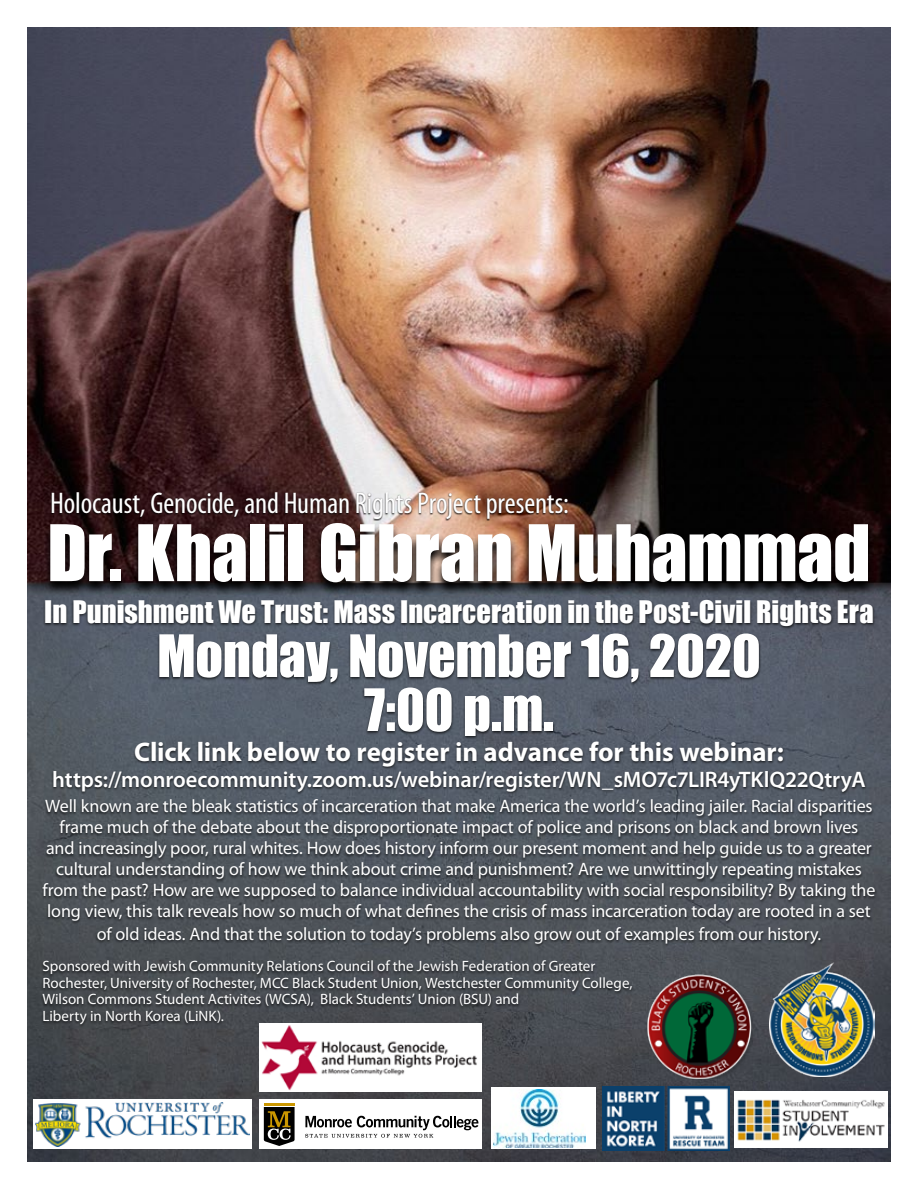
<style>
.page{position:relative;width:918px;height:1188px;background:#fff}
.page>*{position:absolute;margin:0;border:0;box-sizing:border-box;transform-origin:0 0}
.t1{font:72px "Impact";letter-spacing:-.005em;color:#fff}
.t2{font:54px/54px "Impact";letter-spacing:-.005em;color:#fff;text-align:center}
.t3{font:condensed 30px "Myriad Pro";letter-spacing:-.005em;color:#fff}
.t4{font:28.5px "Impact";color:#fff}
.t5{font:700 27px "Myriad Pro";letter-spacing:-.005em;color:#fff}
.t6{font:600 22.5px "Myriad Pro";letter-spacing:-.005em;color:#fff}
.t7{font:18px/21.3px "Myriad Pro";letter-spacing:-.01em;color:#fff;text-align:center}
.t8{font:15px/16.5px "Myriad Pro";color:#fff}
</style>
<div class="page">
<img style="left:27px;top:27px;width:864px;height:1135px">
<div style="left:40px;top:600px;width:837px;height:428px;background:#000;opacity:.7"></div>
<svg style="left:43px;top:523px;width:833px;height:74px"></svg>
<div style="left:491px;top:1088px;width:105px;height:61px;background:#fff"></div>
<img style="left:493px;top:1090px;width:92px;height:58px">
<img style="left:602px;top:1087px;width:128px;height:63px">
<img style="left:734px;top:1092px;width:153px;height:56px">
<div style="left:33px;top:1099px;width:219px;height:50px;background:#fff"></div>
<img style="left:36px;top:1102px;width:213px;height:44px">
<div style="left:260px;top:1099px;width:222px;height:50px;background:#fff"></div>
<hr style="left:264px;top:1103px;width:31px;height:3px;background:#cb9700">
<svg style="left:264px;top:1107px;width:31px;height:39px"></svg>
<svg style="left:305px;top:1116px;width:173px;height:22px"></svg>
<img style="left:638px;top:968px;width:122px;height:111px">
<img style="left:770px;top:963px;width:104px;height:114px">
<div style="left:51px;top:493px;width:518px;height:28px;background:#000;opacity:.75"></div>
<img style="left:260px;top:1024px;width:222px;height:67px">
<h3 class="t3" style="left:50px;top:485px;width:520px">Holocaust, Genocide, and Human Rights Project presents:</h3>
<h1 class="t1" style="left:47px;top:497px;width:825px">Dr. Khalil Gibran Muhammad</h1>
<h3 class="t4" style="left:44px;top:590px;width:831px">In Punishment We Trust: Mass Incarceration in the Post-Civil Rights Era</h3>
<h2 class="t2" style="left:157px;top:627px;width:605px">Monday, November 16, 2020<br>7:00 p.m.</h2>
<h3 class="t5" style="left:134px;top:734px;width:651px">Click link below to register in advance for this webinar:</h3>
<p class="t6" style="left:52px;top:765px;width:815px">https://monroecommunity.zoom.us/webinar/register/WN_sMO7c7LIR4yTKlQ22QtryA</p>
<p class="t7" style="left:43px;top:795px;width:834px">Well known are the bleak statistics of incarceration that make America the world’s leading jailer. Racial disparities frame much of the debate about the disproportionate impact of police and prisons on black and brown lives<br>and increasingly poor, rural whites. How does history inform our present moment and help guide us to a greater cultural understanding of how we think about crime and punishment? Are we unwittingly repeating mistakes from the past? How are we supposed to balance individual accountability with social responsibility? By taking the long view, this talk reveals how so much of what defines the crisis of mass incarceration today are rooted in a set of old ideas. And that the solution to today’s problems also grow out of examples from our history.</p>
<p class="t8" style="left:42px;top:957px;width:592px">Sponsored with Jewish Community Relations Council of the Jewish Federation of Greater Rochester, University of Rochester, MCC Black Student Union, Westchester Community College, Wilson Commons Student Activites (WCSA), Black Students’ Union (BSU) and<br>Liberty in North Korea (LiNK).</p>
</div>
